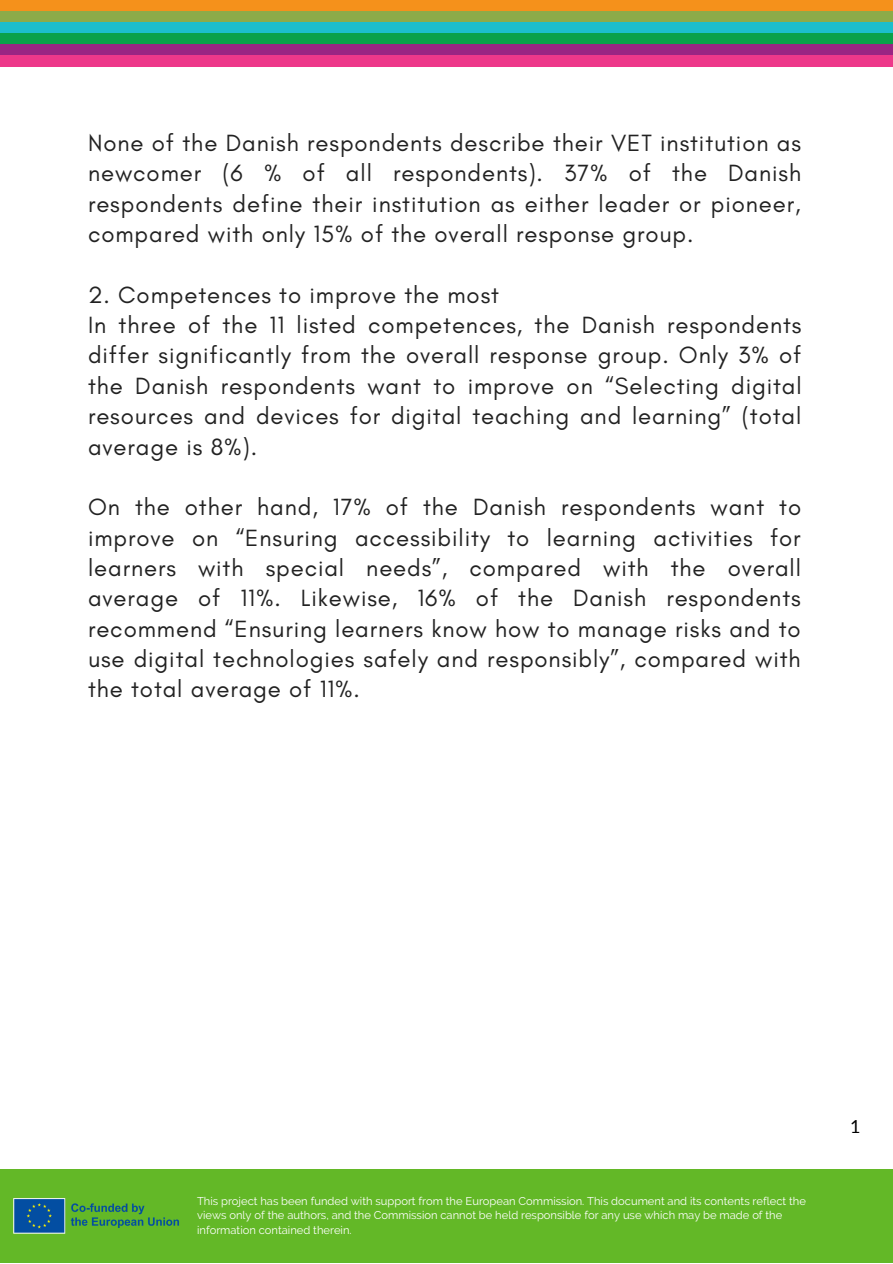
<style>
.page{position:relative;width:893px;height:1264px;background:#fff}
.page>*{position:absolute;margin:0;border:0;box-sizing:border-box;transform-origin:0 0}
.t1{font:24px/30.3px "Glacial Indifference";letter-spacing:.035em;color:#222;text-align:justify}
.t2{font:18px "Lato";color:#000}
.t3{font:11.1px/14.9px "Raleway";color:#fff}
</style>
<div class="page">
<div style="left:0;top:1169px;width:892px;height:27px;background:#63b827"></div>
<div style="left:0;top:1181px;width:892px;height:81px;background:#63b827"></div>
<div style="left:0;top:0;width:892px;height:11px;background:#f5911b"></div>
<div style="left:0;top:11px;width:892px;height:11px;background:#8cab49"></div>
<div style="left:0;top:22px;width:892px;height:11px;background:#1cbecc"></div>
<div style="left:0;top:33px;width:892px;height:11px;background:#0aa14a"></div>
<div style="left:0;top:44px;width:892px;height:11px;background:#9a2583"></div>
<div style="left:0;top:55px;width:892px;height:11px;background:#ed388a"></div>
<img style="left:13px;top:1198px;width:166px;height:36px">
<p class="t1" style="left:88px;top:127px;width:714px">None of the Danish respondents describe their VET institution as newcomer (6 % of all respondents). 37% of the Danish respondents define their institution as either leader or pioneer, compared with only 15% of the overall response group.</p>
<p class="t1" style="left:88px;top:279px;width:715px;text-align:left">2. Competences to improve the most<br>In three of the 11 listed competences, the Danish respondents differ significantly from the overall response group. Only 3% of the Danish respondents want to improve on “Selecting digital resources and devices for digital teaching and learning” (total average is 8%).</p>
<p class="t1" style="left:88px;top:492px;width:714px">On the other hand, 17% of the Danish respondents want to improve on “Ensuring accessibility to learning activities for learners with special needs”, compared with the overall average of 11%. Likewise, 16% of the Danish respondents recommend “Ensuring learners know how to manage risks and to use digital technologies safely and responsibly”, compared with the total average of 11%.</p>
<p class="t3" style="left:197px;top:1193px;width:610px">This project has been funded with support from the European Commission. This document and its contents reflect the views only of the authors, and the Commission cannot be held responsible for any use which may be made of the information contained therein.</p>
<p class="t2" style="left:850px;top:1115px;width:12px">1</p>
</div>
